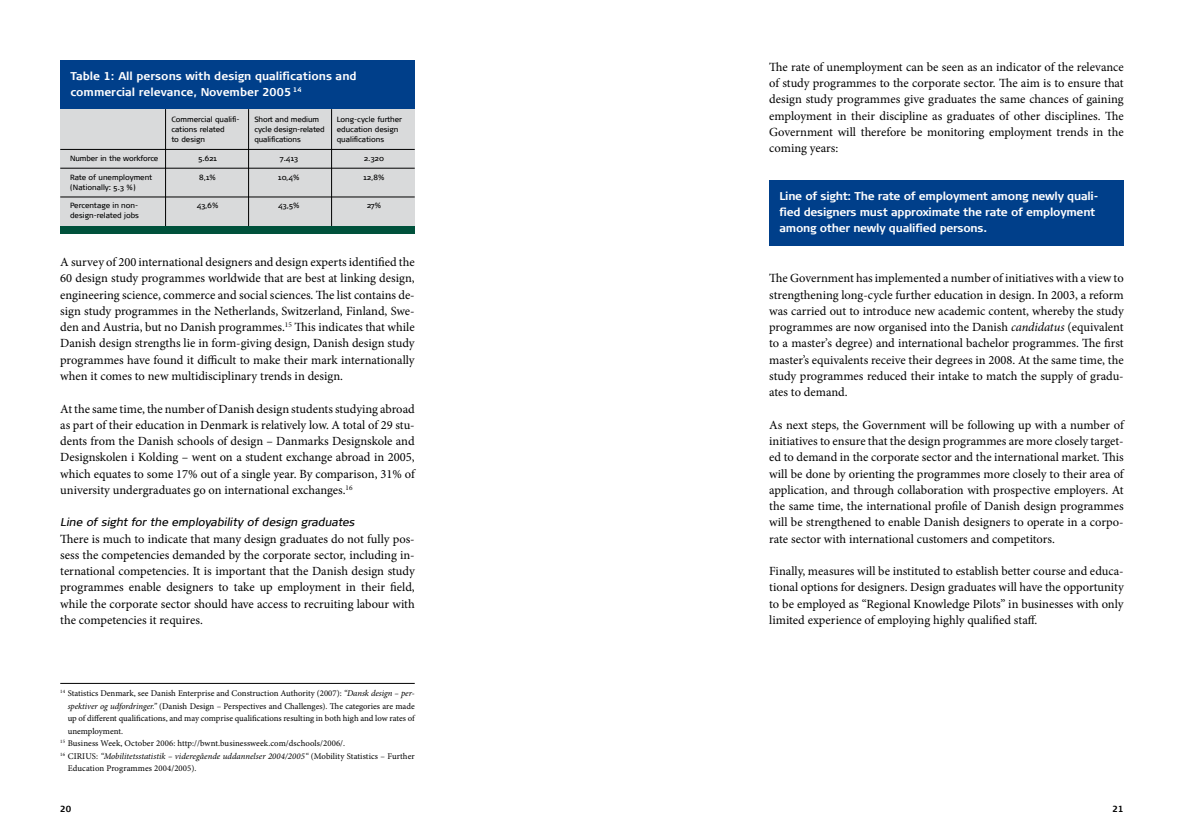
<style>
.page{position:relative;width:1184px;height:837px;background:#fff}
.page>*{position:absolute;margin:0;border:0;box-sizing:border-box;transform-origin:0 0}
.t1{font:12.5px/16.2px "Minion Pro";color:#000;text-align:justify}
.t2{font:700 11.25px/16.2px "Signa Column";letter-spacing:-.02em;color:#fff}
.t3{font:700 11.25px/16.2px "Signa Column";color:#fff}
.t4{font:italic 11.25px "Signa Column";color:#000}
.t5{font:8.75px "Minion Pro";color:#000}
.t6{font:italic 8.75px "Minion Pro";letter-spacing:.005em;color:#000}
.t7{font:700 8.75px "Signa Column";color:#000}
.t8{font:7.5px/10px "Signa Normal";color:#000}
.s1{font-style:italic}
.s2{font-style:normal}
</style>
<div class="page">
<div style="left:60px;top:92px;width:355px;height:137px;background:#d9dadb"></div>
<hr style="left:60px;top:149px;width:355px;height:1px;background:#000">
<hr style="left:60px;top:168px;width:355px;height:1px;background:#000">
<hr style="left:248px;top:109px;width:1px;height:118px;background:#000">
<hr style="left:165px;top:109px;width:1px;height:118px;background:#000">
<hr style="left:331px;top:109px;width:1px;height:118px;background:#000">
<hr style="left:60px;top:197px;width:355px;height:1px;background:#000">
<div style="left:60px;top:60px;width:355px;height:49px;background:#003f8a"></div>
<hr style="left:60px;top:683px;width:355px;height:1px;background:#000">
<div style="left:769px;top:180px;width:354px;height:65px;background:#003f8a"></div>
<div style="left:60px;top:226px;width:355px;height:7px;background:#00513b"></div>
<p class="t3" style="left:70px;top:68px;width:288px">Table 1: All persons with design qualifications and commercial relevance, November 2005 <sup>14</sup></p>
<p class="t8" style="left:171px;top:114px;width:70px">Commercial qualifi&shy;cations related<br>to design</p>
<p class="t8" style="left:254px;top:114px;width:72px">Short and medium cycle design-related qualifications</p>
<p class="t8" style="left:337px;top:114px;width:67px">Long-cycle further education design qualifications</p>
<p class="t8" style="left:70px;top:153px;width:90px">Number in the workforce</p>
<p class="t8" style="left:198px;top:153px;width:20px">5.621</p>
<p class="t8" style="left:280px;top:153px;width:20px">7.413</p>
<p class="t8" style="left:364px;top:153px;width:21px">2.320</p>
<p class="t8" style="left:70px;top:172px;width:84px">Rate of unemployment</p>
<p class="t8" style="left:199px;top:172px;width:18px">8,1%</p>
<p class="t8" style="left:278px;top:172px;width:23px">10,4%</p>
<p class="t8" style="left:363px;top:172px;width:23px">12,8%</p>
<p class="t8" style="left:70px;top:182px;width:67px">(Nationally: 5.3 %)</p>
<p class="t8" style="left:70px;top:201px;width:70px">Percentage in non-</p>
<p class="t8" style="left:197px;top:201px;width:23px">43,6%</p>
<p class="t8" style="left:278px;top:201px;width:23px">43,5%</p>
<p class="t8" style="left:367px;top:201px;width:16px">27%</p>
<p class="t8" style="left:70px;top:211px;width:71px">design-related jobs</p>
<p class="t1" style="left:60px;top:254px;width:356px">A survey of 200 international designers and design experts identified the 60 design study programmes worldwide that are best at linking design, engineering science, commerce and social sciences. The list contains de&shy;sign study programmes in the Netherlands, Switzerland, Finland, Swe&shy;den and Austria, but no Danish programmes.<sup>15</sup> This indicates that while Danish design strengths lie in form-giving design, Danish design study programmes have found it difficult to make their mark internationally when it comes to new multidisciplinary trends in design.</p>
<p class="t1" style="left:60px;top:400px;width:356px">At the same time, the number of Danish design students studying abroad as part of their education in Denmark is relatively low. A total of 29 stu&shy;dents from the Danish schools of design – Danmarks Designskole and Designskolen i Kolding – went on a student exchange abroad in 2005, which equates to some 17% out of a single year. By comparison, 31% of university undergraduates go on international exchanges.<sup>16</sup></p>
<p class="t4" style="left:60px;top:515px;width:298px">Line of sight for the employability of design graduates</p>
<p class="t1" style="left:60px;top:530px;width:356px">There is much to indicate that many design graduates do not fully pos&shy;sess the competencies demanded by the corporate sector, including in&shy;ternational competencies. It is important that the Danish design study programmes enable designers to take up employment in their field, while the corporate sector should have access to recruiting labour with the competencies it requires.</p>
<p class="t5" style="left:60px;top:687px;width:356px"><sup>14</sup> Statistics Denmark, see Danish Enterprise and Construction Authority (2007): <span class="s1">“Dansk design – per-</span></p>
<p class="t5" style="left:68px;top:700px;width:348px"><span class="s1">spektiver og udfordringer.”</span> (Danish Design – Perspectives and Challenges). The categories are made</p>
<p class="t5" style="left:68px;top:712px;width:348px">up of different qualifications, and may comprise qualifications resulting in both high and low rates of</p>
<p class="t5" style="left:68px;top:725px;width:57px">unemployment.</p>
<p class="t5" style="left:60px;top:737px;width:286px"><sup>15</sup> Business Week, October 2006: http://bwnt.businessweek.com/dschools/2006/.</p>
<p class="t6" style="left:60px;top:749px;width:356px"><sup>16</sup> <span class="s2">CIRIUS:</span> “Mobilitetsstatistik – videregående uddannelser 2004/2005“ <span class="s2">(Mobility Statistics – Further</span></p>
<p class="t5" style="left:68px;top:762px;width:130px">Education Programmes 2004/2005).</p>
<p class="t1" style="left:769px;top:59px;width:356px">The rate of unemployment can be seen as an indicator of the relevance of study programmes to the corporate sector. The aim is to ensure that design study programmes give graduates the same chances of gaining employment in their discipline as graduates of other disciplines. The Government will therefore be monitoring employment trends in the coming years:</p>
<p class="t2" style="left:779px;top:187px;width:320px">Line of sight: The rate of employment among newly quali&shy;fied designers must approximate the rate of employment among other newly qualified persons.</p>
<p class="t1" style="left:769px;top:270px;width:356px">The Government has implemented a number of initiatives with a view to strengthening long-cycle further education in design. In 2003, a reform was carried out to introduce new academic content, whereby the study programmes are now organised into the Danish <span class="s1">candidatus</span> (equivalent to a master’s degree) and international bachelor programmes. The first master’s equivalents receive their degrees in 2008. At the same time, the study programmes reduced their intake to match the supply of gradu&shy;ates to demand.</p>
<p class="t1" style="left:769px;top:416px;width:356px">As next steps, the Government will be following up with a number of initiatives to ensure that the design programmes are more closely target&shy;ed to demand in the corporate sector and the international market. This will be done by orienting the programmes more closely to their area of application, and through collaboration with prospective employers. At the same time, the international profile of Danish design programmes will be strengthened to enable Danish designers to operate in a corpo&shy;rate sector with international customers and competitors.</p>
<p class="t1" style="left:769px;top:563px;width:356px">Finally, measures will be instituted to establish better course and educa&shy;tional options for designers. Design graduates will have the opportunity to be employed as “Regional Knowledge Pilots” in businesses with only limited experience of employing highly qualified staff.</p>
<p class="t7" style="left:60px;top:803px;width:13px">20</p>
<p class="t7" style="left:1112px;top:803px;width:13px">21</p>
</div>
